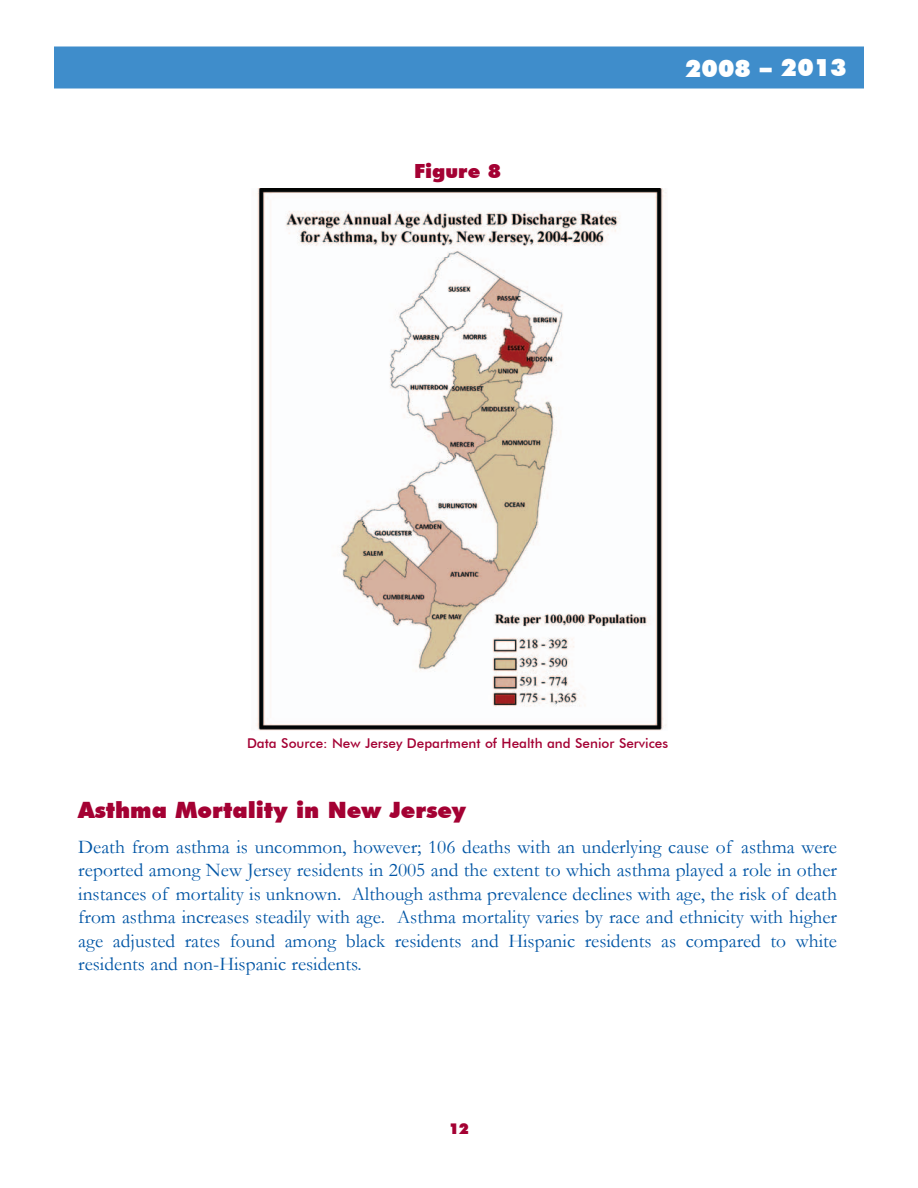
<style>
.page{position:relative;width:918px;height:1188px;background:#fff}
.page>*{position:absolute;margin:0;border:0;box-sizing:border-box;transform-origin:0 0}
.t1{font:900 24px "Futura BT";color:#fff}
.t2{font:900 22.5px "Futura BT";color:#a40133}
.t3{font:19.5px/23.4px "Garamond";color:#0155a5;text-align:justify}
.t4{font:900 19.5px "Futura BT";color:#a40133}
.t5{font:900 15px "Futura BT";color:#a40133}
.t6{font:500 13.5px "Futura BT";color:#a40133}
</style>
<div class="page">
<div style="left:54px;top:46px;width:810px;height:42px;background:#3f8dcb"></div>
<img style="left:257px;top:189px;width:409px;height:541px">
<p class="t4" style="left:414px;top:160px;width:88px">Figure 8</p>
<p class="t1" style="left:685px;top:53px;width:163px">2008 – 2013</p>
<p class="t6" style="left:247px;top:735px;width:423px">Data Source: New Jersey Department of Health and Senior Services</p>
<p class="t2" style="left:78px;top:796px;width:389px">Asthma Mortality in New Jersey</p>
<p class="t3" style="left:78px;top:836px;width:760px">Death from asthma is uncommon, however; 106 deaths with an underlying cause of asthma were reported among New Jersey residents in 2005 and the extent to which asthma played a role in other instances of mortality is unknown. Although asthma prevalence declines with age, the risk of death from asthma increases steadily with age. Asthma mortality varies by race and ethnicity with higher age adjusted rates found among black residents and Hispanic residents as compared to white residents and non-Hispanic residents.</p>
<p class="t5" style="left:449px;top:1119px;width:22px">12</p>
</div>
